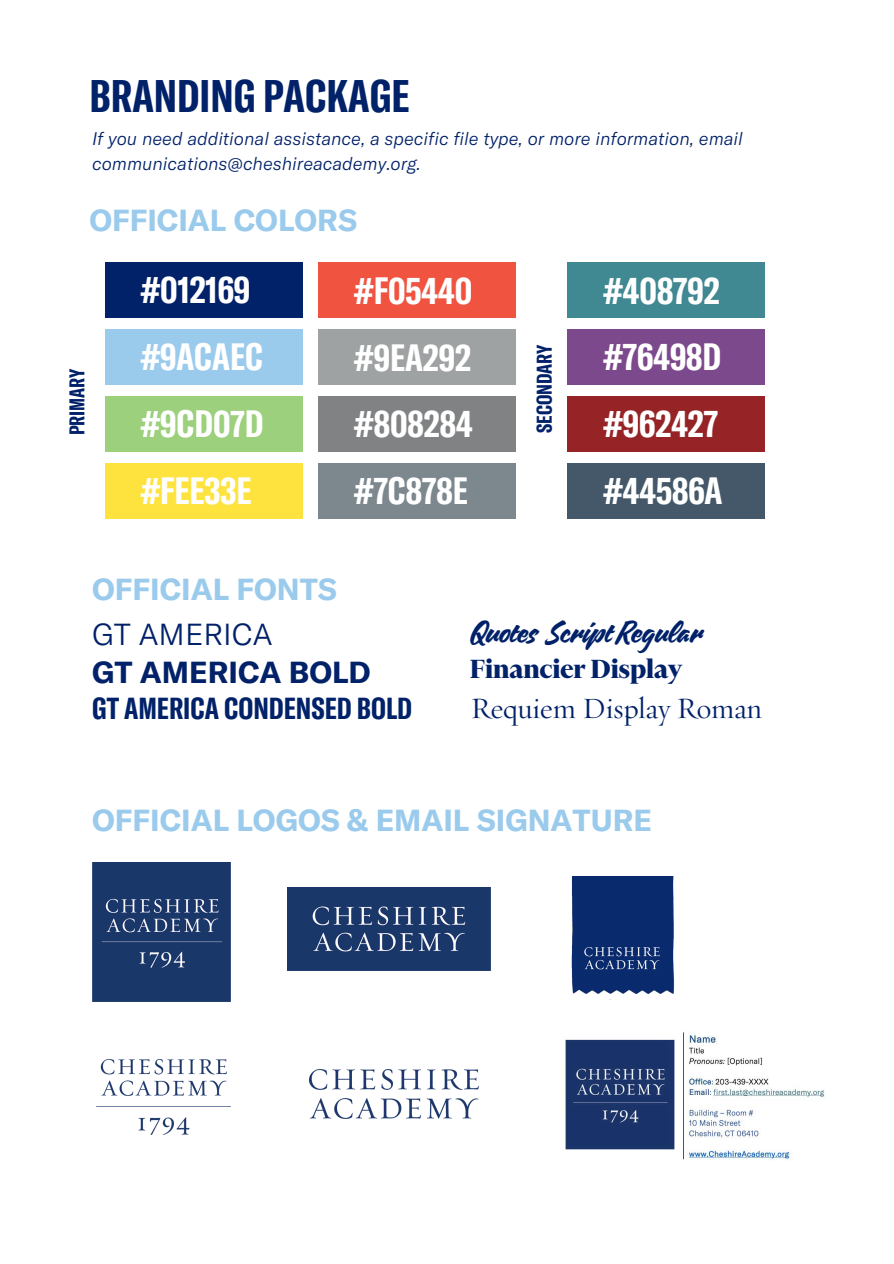
<style>
.page{position:relative;width:894px;height:1264px;background:#fff}
.page>*{position:absolute;margin:0;border:0;box-sizing:border-box;transform-origin:0 0}
.t1{font:45px "GT America Cm Bd";color:#012169}
.t2{font:37.5px "GT America Cm Bd";color:#fff}
.t3{font:700 30px "GT America";color:#9acaec}
.t4{font:30px "GT America Cm Bd";color:#012169}
.t5{font:30px "Quotes Script";color:#012169}
.t6{font:30px "Requiem Display";color:#012169}
.t7{font:700 30px "Financier Display";color:#012169}
.t8{font:700 30px "GT America";color:#012169}
.t9{font:300 30px "GT America";color:#012169}
.t10{font:21px "GT America Cm Bd";color:#012169}
.t11{font:italic 300 18px/24.8px "GT America";color:#012169}
</style>
<div class="page">
<img style="left:92px;top:862px;width:138px;height:139px">
<img style="left:97px;top:1059px;width:134px;height:75px">
<img style="left:287px;top:887px;width:203px;height:83px">
<img style="left:309px;top:1069px;width:169px;height:48px">
<div style="left:105px;top:262px;width:197px;height:56px;background:#012169"></div>
<div style="left:105px;top:329px;width:197px;height:55px;background:#9acaec"></div>
<div style="left:105px;top:396px;width:197px;height:55px;background:#9cd07d"></div>
<div style="left:105px;top:463px;width:197px;height:55px;background:#fee33e"></div>
<div style="left:318px;top:262px;width:198px;height:56px;background:#f05440"></div>
<div style="left:318px;top:329px;width:197px;height:56px;background:#9ea2a2"></div>
<div style="left:318px;top:396px;width:197px;height:55px;background:#808284"></div>
<div style="left:318px;top:463px;width:197px;height:55px;background:#7c878e"></div>
<div style="left:567px;top:262px;width:197px;height:56px;background:#408892"></div>
<div style="left:567px;top:329px;width:197px;height:56px;background:#7b498c"></div>
<div style="left:567px;top:396px;width:197px;height:55px;background:#962427"></div>
<div style="left:567px;top:463px;width:197px;height:55px;background:#44586a"></div>
<img style="left:571px;top:876px;width:104px;height:118px">
<img style="left:565px;top:1032px;width:260px;height:128px">
<h3 class="t1" style="left:89px;top:67px;width:322px">BRANDING PACKAGE</h3>
<h5 class="t11" style="left:92px;top:126px;width:652px">If you need additional assistance, a specific file type, or more information, email communications@cheshireacademy.org.</h5>
<p class="t3" style="left:89px;top:201px;width:269px">OFFICIAL COLORS</p>
<h2 class="t10" style="left:63px;top:435px;width:68px;rotate:-90deg">PRIMARY</h2>
<h2 class="t2" style="left:141px;top:266px;width:111px">#012169</h2>
<h2 class="t2" style="left:141px;top:333px;width:124px">#9ACAEC</h2>
<p class="t2" style="left:141px;top:399px;width:124px">#9CD07D</p>
<h2 class="t2" style="left:141px;top:466px;width:112px">#FEE33E</h2>
<h2 class="t2" style="left:354px;top:266px;width:119px">#F05440</h2>
<h2 class="t2" style="left:354px;top:333px;width:118px">#9EA292</h2>
<h2 class="t2" style="left:354px;top:400px;width:120px">#808284</h2>
<p class="t2" style="left:354px;top:466px;width:115px">#7C878E</p>
<h3 class="t10" style="left:530px;top:433px;width:90px;rotate:-90deg">SECONDARY</h3>
<h2 class="t2" style="left:603px;top:266px;width:118px">#408792</h2>
<h2 class="t2" style="left:603px;top:333px;width:119px">#76498D</h2>
<h2 class="t2" style="left:603px;top:399px;width:116px">#962427</h2>
<h2 class="t2" style="left:603px;top:466px;width:121px">#44586A</h2>
<h3 class="t3" style="left:92px;top:570px;width:246px">OFFICIAL FONTS</h3>
<h6 class="t9" style="left:92px;top:615px;width:182px">GT AMERICA</h6>
<p class="t8" style="left:92px;top:653px;width:280px">GT AMERICA BOLD</p>
<h3 class="t4" style="left:92px;top:688px;width:321px">GT AMERICA CONDENSED BOLD</h3>
<p class="t5" style="left:470px;top:611px;width:233px">Quotes Script Regular</p>
<p class="t7" style="left:470px;top:658px;width:214px">Financier Display</p>
<p class="t6" style="left:470px;top:689px;width:293px">Requiem Display Roman</p>
<p class="t3" style="left:92px;top:801px;width:561px">OFFICIAL LOGOS &amp; EMAIL SIGNATURE</p>
</div>
